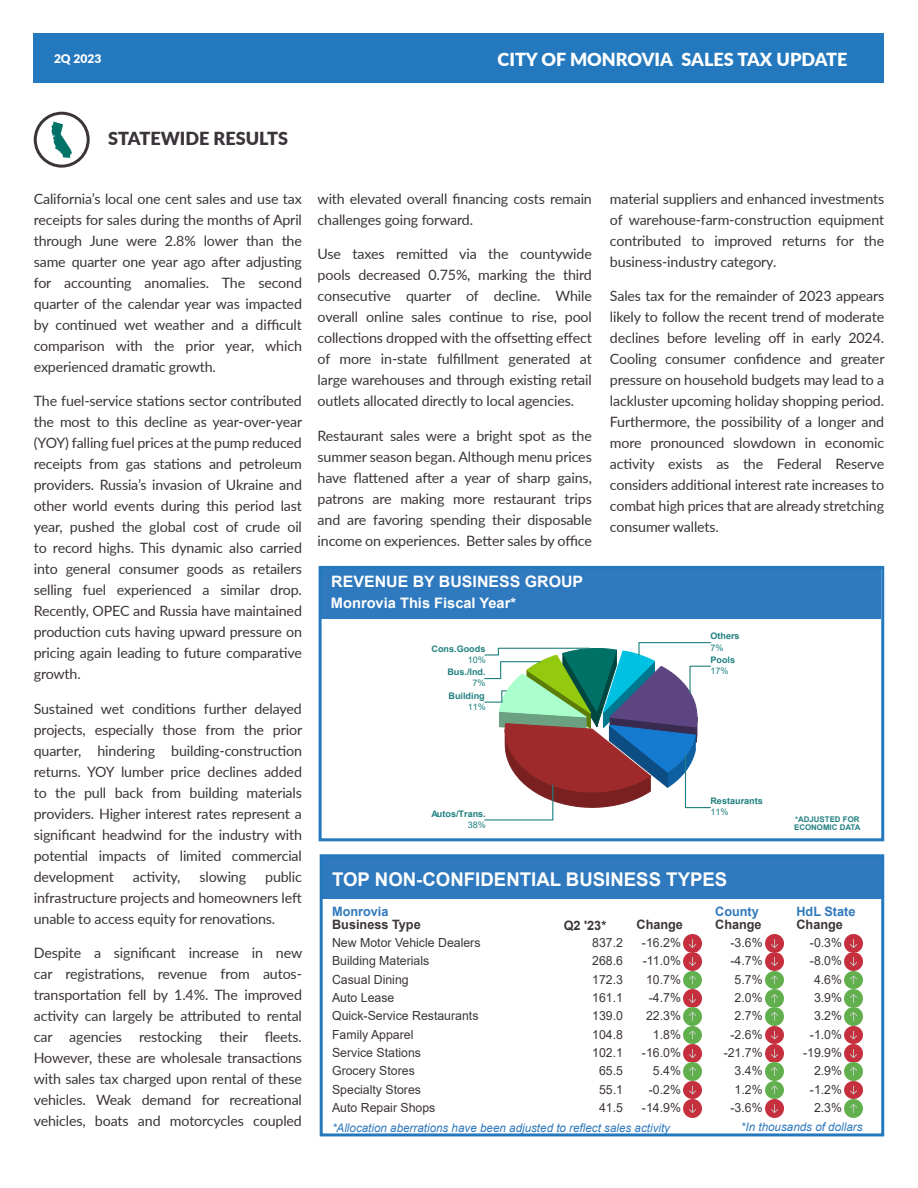
<style>
.page{position:relative;width:918px;height:1188px;background:#fff}
.page>*{position:absolute;margin:0;border:0;box-sizing:border-box;transform-origin:0 0}
.t1{font:700 18.9px "Arial";color:#fff}
.t2{font:900 18px "Lato";color:#fff}
.Story_Heading{font:900 18px "Lato";color:#3b343a}
.t3{font:700 15.75px "Arial";color:#fff}
.t4{font:700 14.4px "Arial";color:#fff}
.t5{font:14.25px/21px "Lato";letter-spacing:-.01em;color:#3b343a;text-align:justify}
.t6{font:700 12.9px/13.8px "Arial";color:#3c353a}
.t7{font:700 12.9px "Arial";color:#2f79bd}
.t8{font:12.45px "Arial";color:#3c353a}
.t9{font:900 12px "Lato";color:#fff}
.t10{font:italic 11.85px "Arial";color:#2f79bd}
.t11{font:700 9px "Arial";color:#208080}
.t12{font:9px "Arial";color:#208080}
.t13{font:700 7.8px/7.8px "Arial";color:#208080}
.s1{color:#2f79bd}
</style>
<div class="page">
<div style="left:322px;top:857px;width:561px;height:42px;background:#2f79be"></div>
<img style="left:683px;top:935px;width:19px;height:182px">
<img style="left:766px;top:935px;width:18px;height:182px">
<img style="left:844px;top:935px;width:18px;height:182px">
<div style="left:322px;top:568px;width:559px;height:51px;background:#2f79be"></div>
<svg style="left:484px;top:642px;width:227px;height:179px"></svg>
<div style="left:319px;top:566px;width:565px;height:275px;border:3px solid #2479be"></div>
<div style="left:34px;top:34px;width:850px;height:49px;background:#2479be"></div>
<div style="left:320px;top:854px;width:564px;height:282px;border:3px solid #2479be"></div>
<div style="left:34px;top:112px;width:56px;height:56px;border:3px solid #3b343a;border-radius:50%"></div>
<svg style="left:51px;top:121px;width:21px;height:37px"></svg>
<p class="t9" style="left:54px;top:50px;width:49px">2Q 2023</p>
<p class="t2" style="left:498px;top:46px;width:177px">CITY OF MONROVIA</p>
<p class="t2" style="left:682px;top:46px;width:167px">SALES TAX UPDATE</p>
<p class="Story_Heading" style="left:108px;top:125px;width:181px">STATEWIDE RESULTS</p>
<p class="t5" style="left:34px;top:187px;width:270px">California’s local one cent sales and use tax receipts for sales during the months of April through June were 2.8% lower than the same quarter one year ago after adjusting for accounting anomalies. The second quarter of the calendar year was impacted by continued wet weather and a difficult comparison with the prior year, which experienced dramatic growth.</p>
<p class="t5" style="left:34px;top:390px;width:270px">The fuel-service stations sector contributed the most to this decline as year-over-year (YOY) falling fuel prices at the pump reduced receipts from gas stations and petroleum providers. Russia’s invasion of Ukraine and other world events during this period last year, pushed the global cost of crude oil to record highs. This dynamic also carried into general consumer goods as retailers selling fuel experienced a similar drop.<br>Recently, OPEC and Russia have maintained production cuts having upward pressure on pricing again leading to future comparative growth.</p>
<p class="t5" style="left:34px;top:697px;width:270px">Sustained wet conditions further delayed projects, especially those from the prior quarter, hindering building-construction returns. YOY lumber price declines added to the pull back from building materials providers. Higher interest rates represent a significant headwind for the industry with potential impacts of limited commercial development</p>
<p class="t5" style="left:34px;top:865px;width:270px;text-indent:231px">public infrastructure projects and homeowners left unable to access equity for renovations.</p>
<p class="t5" style="left:34px;top:942px;width:270px">Despite a significant increase in new car registrations, revenue from autos&shy;transportation fell by 1.4%. The improved activity can largely be attributed to rental car agencies restocking their fleets.<br>However, these are wholesale transactions with sales tax charged upon rental of these vehicles. Weak demand for recreational vehicles, boats and motorcycles coupled</p>
<p class="t5" style="left:133px;top:865px;width:49px">activity,</p>
<p class="t5" style="left:200px;top:865px;width:48px">slowing</p>
<p class="t5" style="left:318px;top:187px;width:276px">with elevated overall financing costs remain challenges going forward.</p>
<p class="t5" style="left:318px;top:243px;width:276px">Use taxes remitted via the countywide pools decreased 0.75%, marking the third consecutive quarter of decline. While overall online sales continue to rise, pool collections dropped with the offsetting effect of more in-state fulfillment generated at large warehouses and through existing retail outlets allocated directly to local agencies.</p>
<p class="t5" style="left:318px;top:424px;width:276px">Restaurant sales were a bright spot as the summer season began. Although menu prices have flattened after a year of sharp gains, patrons are making more restaurant trips and are favoring spending their disposable income on experiences. Better sales by office</p>
<p class="t3" style="left:331px;top:570px;width:253px">REVENUE BY BUSINESS GROUP</p>
<p class="t4" style="left:331px;top:593px;width:187px">Monrovia This Fiscal Year*</p>
<p class="t11" style="left:432px;top:642px;width:55px">Cons.Goods</p>
<p class="t12" style="left:468px;top:653px;width:20px">10%</p>
<p class="t11" style="left:447px;top:666px;width:40px">Bus./Ind.</p>
<p class="t12" style="left:472px;top:677px;width:15px">7%</p>
<p class="t11" style="left:449px;top:689px;width:38px">Building</p>
<p class="t12" style="left:468px;top:701px;width:20px">11%</p>
<p class="t5" style="left:610px;top:187px;width:276px">material suppliers and enhanced investments of warehouse-farm-construction equipment contributed to improved returns for the business-industry category.</p>
<p class="t5" style="left:610px;top:285px;width:276px">Sales tax for the remainder of 2023 appears likely to follow the recent trend of moderate declines before leveling off in early 2024.<br>Cooling consumer confidence and greater pressure on household budgets may lead to a lackluster upcoming holiday shopping period.<br>Furthermore, the possibility of a longer and more pronounced slowdown in economic activity exists as the Federal Reserve considers additional interest rate increases to combat high prices that are already stretching consumer wallets.</p>
<p class="t11" style="left:710px;top:630px;width:31px">Others</p>
<p class="t12" style="left:710px;top:665px;width:20px">17%</p>
<p class="t12" style="left:710px;top:641px;width:15px">7%</p>
<p class="t11" style="left:710px;top:653px;width:26px">Pools</p>
<p class="t11" style="left:432px;top:807px;width:56px">Autos/Trans.</p>
<p class="t12" style="left:468px;top:818px;width:20px">38%</p>
<p class="t11" style="left:710px;top:795px;width:54px">Restaurants</p>
<p class="t12" style="left:710px;top:806px;width:20px">11%</p>
<p class="t13" style="left:794px;top:816px;width:68px">*ADJUSTED FOR<br>ECONOMIC DATA</p>
<p class="t1" style="left:332px;top:866px;width:397px">TOP NON-CONFIDENTIAL BUSINESS TYPES</p>
<p class="t6" style="left:564px;top:918px;width:44px">Q2 '23*</p>
<p class="t7" style="left:715px;top:902px;width:45px">County</p>
<p class="t7" style="left:796px;top:902px;width:61px">HdL State</p>
<p class="t6" style="left:332px;top:904px;width:90px"><span class="s1">Monrovia<br></span>Business Type</p>
<p class="t6" style="left:637px;top:918px;width:48px">Change</p>
<p class="t6" style="left:715px;top:918px;width:48px">Change</p>
<p class="t6" style="left:796px;top:918px;width:48px">Change</p>
<p class="t8" style="left:332px;top:934px;width:150px">New Motor Vehicle Dealers</p>
<p class="t8" style="left:592px;top:934px;width:32px">837.2</p>
<p class="t8" style="left:642px;top:934px;width:41px">-16.2%</p>
<p class="t8" style="left:731px;top:934px;width:34px">-3.6%</p>
<p class="t8" style="left:810px;top:934px;width:34px">-0.3%</p>
<p class="t8" style="left:332px;top:952px;width:99px">Building Materials</p>
<p class="t8" style="left:592px;top:952px;width:32px">268.6</p>
<p class="t8" style="left:643px;top:952px;width:40px">-11.0%</p>
<p class="t8" style="left:731px;top:952px;width:34px">-4.7%</p>
<p class="t8" style="left:810px;top:952px;width:34px">-8.0%</p>
<p class="t8" style="left:332px;top:971px;width:78px">Casual Dining</p>
<p class="t8" style="left:592px;top:971px;width:32px">172.3</p>
<p class="t8" style="left:646px;top:971px;width:36px">10.7%</p>
<p class="t8" style="left:735px;top:971px;width:30px">5.7%</p>
<p class="t8" style="left:814px;top:971px;width:30px">4.6%</p>
<p class="t8" style="left:332px;top:989px;width:64px">Auto Lease</p>
<p class="t8" style="left:592px;top:989px;width:32px">161.1</p>
<p class="t8" style="left:649px;top:989px;width:34px">-4.7%</p>
<p class="t8" style="left:735px;top:989px;width:30px">2.0%</p>
<p class="t8" style="left:814px;top:989px;width:30px">3.9%</p>
<p class="t8" style="left:332px;top:1007px;width:148px">Quick-Service Restaurants</p>
<p class="t8" style="left:592px;top:1007px;width:32px">139.0</p>
<p class="t8" style="left:646px;top:1007px;width:36px">22.3%</p>
<p class="t8" style="left:735px;top:1007px;width:30px">2.7%</p>
<p class="t8" style="left:814px;top:1007px;width:30px">3.2%</p>
<p class="t8" style="left:332px;top:1026px;width:83px">Family Apparel</p>
<p class="t8" style="left:592px;top:1026px;width:32px">104.8</p>
<p class="t8" style="left:653px;top:1026px;width:30px">1.8%</p>
<p class="t8" style="left:731px;top:1026px;width:34px">-2.6%</p>
<p class="t8" style="left:810px;top:1026px;width:34px">-1.0%</p>
<p class="t8" style="left:332px;top:1044px;width:90px">Service Stations</p>
<p class="t8" style="left:592px;top:1044px;width:32px">102.1</p>
<p class="t8" style="left:642px;top:1044px;width:41px">-16.0%</p>
<p class="t8" style="left:724px;top:1044px;width:41px">-21.7%</p>
<p class="t8" style="left:803px;top:1044px;width:41px">-19.9%</p>
<p class="t8" style="left:332px;top:1062px;width:84px">Grocery Stores</p>
<p class="t8" style="left:599px;top:1062px;width:25px">65.5</p>
<p class="t8" style="left:653px;top:1062px;width:30px">5.4%</p>
<p class="t8" style="left:735px;top:1062px;width:30px">3.4%</p>
<p class="t8" style="left:814px;top:1062px;width:30px">2.9%</p>
<p class="t8" style="left:332px;top:1081px;width:90px">Specialty Stores</p>
<p class="t8" style="left:599px;top:1081px;width:25px">55.1</p>
<p class="t8" style="left:649px;top:1081px;width:34px">-0.2%</p>
<p class="t8" style="left:735px;top:1081px;width:30px">1.2%</p>
<p class="t8" style="left:810px;top:1081px;width:34px">-1.2%</p>
<p class="t8" style="left:332px;top:1099px;width:105px">Auto Repair Shops</p>
<p class="t8" style="left:599px;top:1099px;width:25px">41.5</p>
<p class="t8" style="left:642px;top:1099px;width:41px">-14.9%</p>
<p class="t8" style="left:731px;top:1099px;width:34px">-3.6%</p>
<p class="t8" style="left:814px;top:1099px;width:30px">2.3%</p>
<p class="t10" style="left:332px;top:1121px;width:340px">*Allocation aberrations have been adjusted to reflect sales activity</p>
<p class="t10" style="left:741px;top:1120px;width:123px">*In thousands of dollars</p>
</div>
